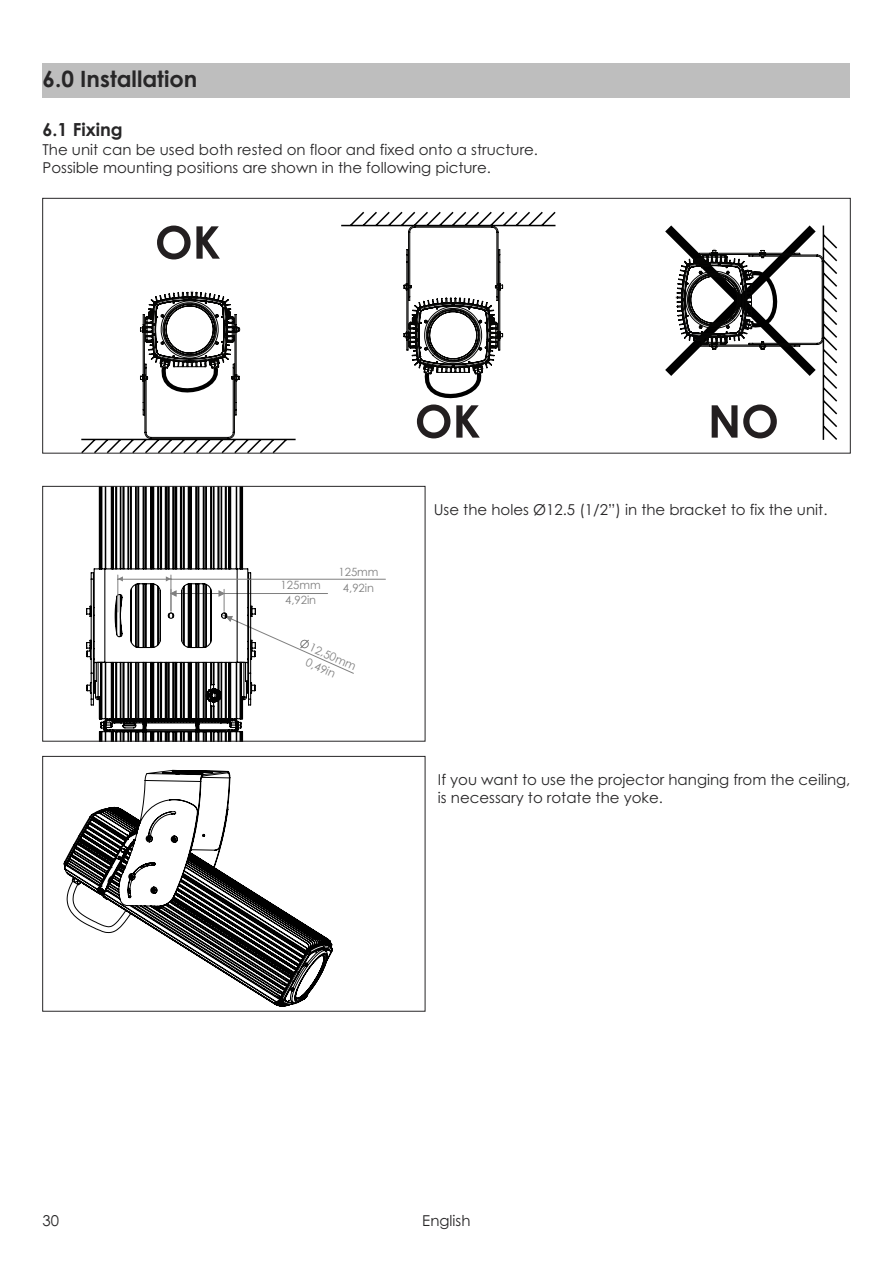
<style>
.page{position:relative;width:893px;height:1263px;background:#fff}
.page>*{position:absolute;margin:0;border:0;box-sizing:border-box;transform-origin:0 0}
.t1{font:700 22.5px "Century Gothic";color:#272627}
.t2{font:700 18px "Century Gothic";color:#272627}
.t3{font:15px/18px "Century Gothic";color:#272627}
.t4{font:11.4px/15.3px "Century Gothic";color:#808080;text-align:center}
</style>
<div class="page">
<div style="left:43px;top:64px;width:807px;height:34px;background:#bebebe"></div>
<svg style="left:157px;top:226px;width:63px;height:33px"></svg>
<svg style="left:81px;top:290px;width:215px;height:161px"></svg>
<svg style="left:341px;top:211px;width:215px;height:227px"></svg>
<svg style="left:665px;top:225px;width:173px;height:215px"></svg>
<div style="left:43px;top:198px;width:807px;height:255px;border:1px solid #272627"></div>
<hr style="left:171px;top:579px;width:214px;height:1px;background:#808080">
<svg style="left:86px;top:488px;width:268px;height:251px"></svg>
<div style="left:43px;top:486px;width:382px;height:255px;border:1px solid #272627"></div>
<svg style="left:63px;top:769px;width:270px;height:238px"></svg>
<div style="left:43px;top:756px;width:382px;height:255px;border:1px solid #272627"></div>
<h1 class="t1" style="left:43px;top:66px;width:156px">6.0 Installation</h1>
<p class="t2" style="left:43px;top:119px;width:82px">6.1 Fixing</p>
<p class="t3" style="left:43px;top:141px;width:497px">The unit can be used both rested on floor and fixed onto a structure.<br>Possible mounting positions are shown in the following picture.</p>
<p class="t4" style="left:281px;top:577px;width:42px">125mm<br>4,92in</p>
<p class="t4" style="left:338px;top:564px;width:42px">125mm</p>
<p class="t4" style="left:343px;top:579px;width:33px">4,92in</p>
<p class="t4" style="left:313px;top:639px;width:51px;rotate:24deg">12,50mm</p>
<p class="t4" style="left:310px;top:654px;width:33px;rotate:24deg">0,49in</p>
<p class="t3" style="left:434px;top:501px;width:395px">Use the holes Ø12.5 (1/2”) in the bracket to fix the unit.</p>
<p class="t3" style="left:438px;top:771px;width:414px">If you want to use the projector hanging from the ceiling, is necessary to rotate the yoke.</p>
<p class="t3" style="left:43px;top:1212px;width:18px">30</p>
<p class="t3" style="left:422px;top:1212px;width:50px">English</p>
</div>
